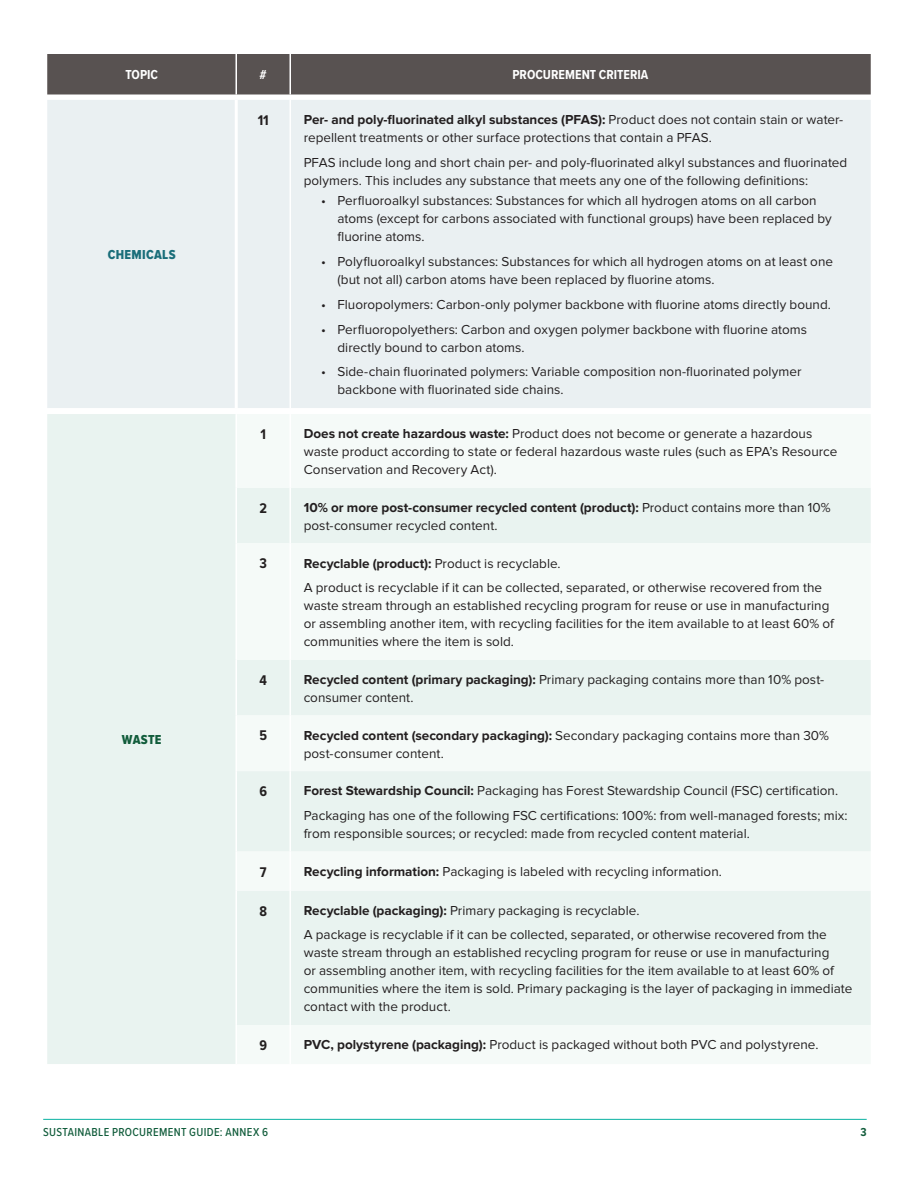
<style>
.page{position:relative;width:918px;height:1188px;background:#fff}
.page>*{position:absolute;margin:0;border:0;box-sizing:border-box;transform-origin:0 0}
.t1{font:700 14.55px "Proxima Nova Cond";color:#231f20}
.t2{font:13.5px/18px "Proxima Nova";color:#231f20}
.t3{font:700 13.5px "Proxima Nova Cond";color:#fff}
.t4{font:13.5px "Proxima Nova Cond Extrabld";letter-spacing:.025em;color:#1a6e7a}
.t5{font:13.5px "Proxima Nova Cond Extrabld";letter-spacing:.015em;color:#115c3b}
.t6{font:500 12px "Proxima Nova Cond";letter-spacing:.03em;color:#115c3b}
.t7{font:700 12px "Proxima Nova Cond";color:#115c3b}
.s1{font-weight:700}
</style>
<div class="page">
<hr style="left:43px;top:1119px;width:824px;height:1px;background:#2abcae">
<div style="left:47px;top:100px;width:824px;height:308px;background:#eaf0f2"></div>
<div style="left:47px;top:414px;width:189px;height:650px;background:#e9f3f0"></div>
<svg style="left:237px;top:488px;width:634px;height:537px;fill:#e9f3f0"></svg>
<hr style="left:235px;top:100px;width:3px;height:308px;background:#fff">
<hr style="left:290px;top:100px;width:1px;height:308px;background:#fff">
<hr style="left:290px;top:488px;width:1px;height:55px;background:#fff">
<hr style="left:290px;top:543px;width:1px;height:117px;background:#fff">
<hr style="left:290px;top:660px;width:1px;height:55px;background:#fff">
<hr style="left:290px;top:715px;width:1px;height:56px;background:#fff">
<hr style="left:290px;top:771px;width:1px;height:81px;background:#fff">
<hr style="left:290px;top:852px;width:1px;height:39px;background:#fff">
<hr style="left:290px;top:891px;width:1px;height:134px;background:#fff">
<div style="left:47px;top:54px;width:824px;height:40px;background:#585251"></div>
<hr style="left:236px;top:54px;width:1px;height:40px;background:#fff">
<hr style="left:290px;top:54px;width:1px;height:40px;background:#fff">
<p class="t3" style="left:125px;top:64px;width:34px">TOPIC</p>
<p class="t3" style="left:260px;top:64px;width:9px">#</p>
<p class="t3" style="left:513px;top:64px;width:137px">PROCUREMENT CRITERIA</p>
<p class="t4" style="left:108px;top:249px;width:69px">CHEMICALS</p>
<p class="t5" style="left:122px;top:734px;width:41px">WASTE</p>
<p class="t1" style="left:258px;top:109px;width:13px">11</p>
<p class="t2" style="left:304px;top:111px;width:541px"><span class="s1">Per- and poly-fluorinated alkyl substances (PFAS):</span> Product does not contain stain or water&shy;repellent treatments or other surface protections that contain a PFAS.</p>
<p class="t2" style="left:304px;top:154px;width:545px">PFAS include long and short chain per- and poly-fluorinated alkyl substances and fluorinated polymers. This includes any substance that meets any one of the following definitions:</p>
<p class="t2" style="left:338px;top:192px;width:496px;text-indent:-16px">• Perfluoroalkyl substances: Substances for which all hydrogen atoms on all carbon atoms (except for carbons associated with functional groups) have been replaced by fluorine atoms.</p>
<p class="t2" style="left:338px;top:253px;width:497px;text-indent:-16px">• Polyfluoroalkyl substances: Substances for which all hydrogen atoms on at least one (but not all) carbon atoms have been replaced by fluorine atoms.</p>
<p class="t2" style="left:321px;top:296px;width:512px">• Fluoropolymers: Carbon-only polymer backbone with fluorine atoms directly bound.</p>
<p class="t2" style="left:338px;top:320px;width:471px;text-indent:-16px">• Perfluoropolyethers: Carbon and oxygen polymer backbone with fluorine atoms directly bound to carbon atoms.</p>
<p class="t2" style="left:338px;top:363px;width:466px;text-indent:-16px">• Side-chain fluorinated polymers: Variable composition non-fluorinated polymer backbone with fluorinated side chains.</p>
<p class="t1" style="left:260px;top:424px;width:7px">1</p>
<p class="t2" style="left:304px;top:425px;width:535px"><span class="s1">Does not create hazardous waste:</span> Product does not become or generate a hazardous waste product according to state or federal hazardous waste rules (such as EPA’s Resource<br>Conservation and Recovery Act).</p>
<p class="t1" style="left:259px;top:497px;width:9px">2</p>
<p class="t2" style="left:304px;top:499px;width:528px"><span class="s1">10% or more post-consumer recycled content (product):</span> Product contains more than 10% post-consumer recycled content.</p>
<p class="t1" style="left:260px;top:553px;width:9px">3</p>
<p class="t2" style="left:304px;top:551px;width:520px;line-height:24.8px"><span class="s1">Recyclable (product):</span> Product is recyclable.<br>A product is recyclable if it can be collected, separated, or otherwise recovered from the</p>
<p class="t2" style="left:304px;top:597px;width:532px">waste stream through an established recycling program for reuse or use in manufacturing or assembling another item, with recycling facilities for the item available to at least 60% of communities where the item is sold.</p>
<p class="t1" style="left:260px;top:669px;width:9px">4</p>
<p class="t2" style="left:304px;top:671px;width:522px"><span class="s1">Recycled content (primary packaging):</span> Primary packaging contains more than 10% post&shy;consumer content.</p>
<p class="t1" style="left:259px;top:725px;width:9px">5</p>
<p class="t2" style="left:304px;top:726px;width:527px"><span class="s1">Recycled content (secondary packaging):</span> Secondary packaging contains more than 30% post-consumer content.</p>
<p class="t1" style="left:259px;top:781px;width:9px">6</p>
<p class="t2" style="left:304px;top:779px;width:545px;line-height:24.8px"><span class="s1">Forest Stewardship Council:</span> Packaging has Forest Stewardship Council (FSC) certification.<br>Packaging has one of the following FSC certifications: 100%: from well-managed forests; mix:</p>
<p class="t2" style="left:304px;top:825px;width:448px">from responsible sources; or recycled: made from recycled content material.</p>
<p class="t1" style="left:260px;top:861px;width:8px">7</p>
<p class="t2" style="left:304px;top:862px;width:420px"><span class="s1">Recycling information:</span> Packaging is labeled with recycling information.</p>
<p class="t1" style="left:259px;top:900px;width:9px">8</p>
<p class="t2" style="left:304px;top:898px;width:525px;line-height:24.8px"><span class="s1">Recyclable (packaging):</span> Primary packaging is recyclable.<br>A package is recyclable if it can be collected, separated, or otherwise recovered from the</p>
<p class="t2" style="left:304px;top:944px;width:550px">waste stream through an established recycling program for reuse or use in manufacturing<br>or assembling another item, with recycling facilities for the item available to at least 60% of communities where the item is sold. Primary packaging is the layer of packaging in immediate contact with the product.</p>
<p class="t1" style="left:259px;top:1034px;width:9px">9</p>
<p class="t2" style="left:304px;top:1036px;width:516px"><span class="s1">PVC, polystyrene (packaging):</span> Product is packaged without both PVC and polystyrene.</p>
<p class="t6" style="left:43px;top:1123px;width:226px">SUSTAINABLE PROCUREMENT GUIDE: ANNEX 6</p>
<p class="t7" style="left:861px;top:1123px;width:8px">3</p>
</div>
